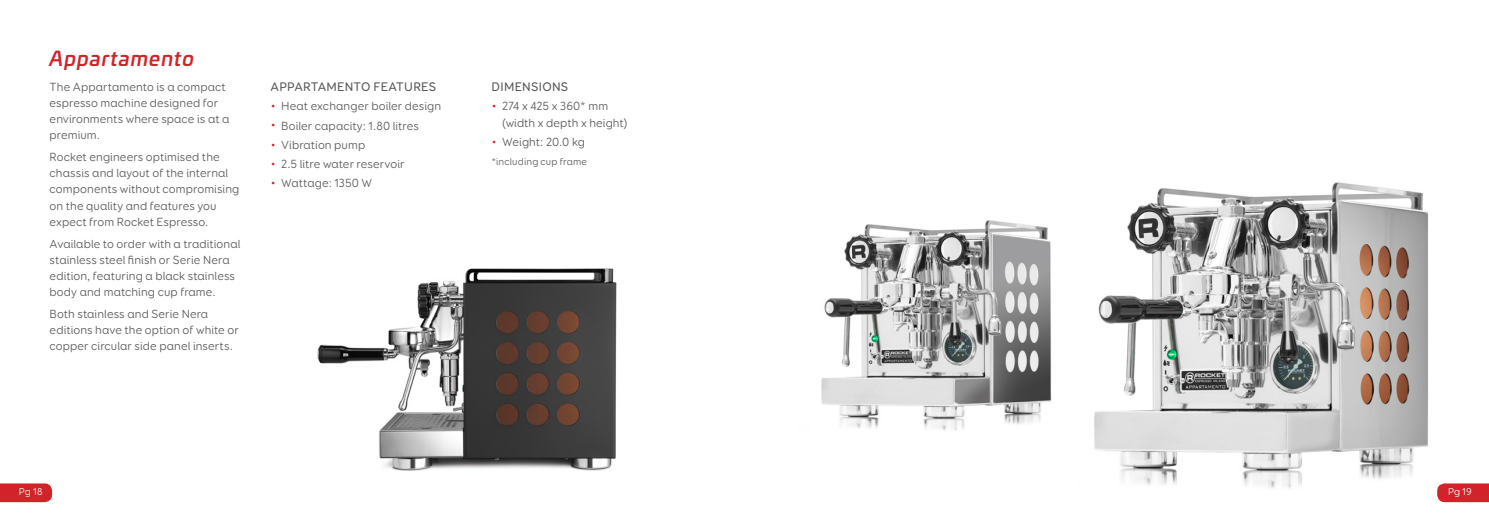
<style>
.page{position:relative;width:1489px;height:525px;background:#fff}
.page>*{position:absolute;margin:0;border:0;box-sizing:border-box;transform-origin:0 0}
.t1{font:italic 500 20px "Univia Pro";letter-spacing:.05em;color:#d2232a}
.t2{font:500 12.5px "Booster Next FY";letter-spacing:.02em;color:#58595b}
.t3{font:11.88px/16.2px "Booster Next FY";letter-spacing:.005em;color:#58595b}
.t4{font:10px "Booster Next FY";letter-spacing:.015em;color:#58595b}
.t5{font:10px "Booster Next FY";letter-spacing:.005em;color:#fff}
.s1{color:#d2232a}
</style>
<div class="page">
<svg style="left:0;top:483px;width:52px;height:19px"></svg>
<img style="left:1094px;top:182px;width:334px;height:307px">
<img style="left:821px;top:220px;width:231px;height:211px">
<svg style="left:1437px;top:483px;width:51px;height:19px"></svg>
<img style="left:317px;top:268px;width:300px;height:203px">
<h1 class="t1" style="left:50px;top:43px;width:146px">Appartamento</h1>
<p class="t3" style="left:50px;top:78px;width:181px">The Appartamento is a compact espresso machine designed for environments where space is at a premium.</p>
<p class="t3" style="left:50px;top:148px;width:191px">Rocket engineers optimised the chassis and layout of the internal components without compromising on the quality and features you expect from Rocket Espresso.</p>
<p class="t3" style="left:50px;top:235px;width:192px">Available to order with a traditional stainless steel finish or Serie Nera edition, featuring a black stainless body and matching cup frame.</p>
<p class="t3" style="left:50px;top:305px;width:191px">Both stainless and Serie Nera editions have the option of white or copper circular side panel inserts.</p>
<p class="t2" style="left:270px;top:79px;width:167px">APPARTAMENTO FEATURES</p>
<p class="t3" style="left:270px;top:98px;width:172px"><span class="s1">•</span> Heat exchanger boiler design</p>
<p class="t3" style="left:270px;top:117px;width:150px"><span class="s1">•</span> Boiler capacity: 1.80 litres</p>
<p class="t3" style="left:270px;top:136px;width:96px"><span class="s1">•</span> Vibration pump</p>
<p class="t3" style="left:270px;top:156px;width:135px"><span class="s1">•</span> 2.5 litre water reservoir</p>
<p class="t3" style="left:270px;top:175px;width:103px"><span class="s1">•</span> Wattage: 1350 W</p>
<p class="t2" style="left:491px;top:79px;width:78px">DIMENSIONS</p>
<p class="t3" style="left:502px;top:98px;width:127px;text-indent:-11px"><span class="s1">•</span> 274 x 425 x 360* mm (width x depth x height)</p>
<p class="t3" style="left:491px;top:133px;width:95px"><span class="s1">•</span> Weight: 20.0 kg</p>
<p class="t4" style="left:491px;top:155px;width:97px">*including cup frame</p>
<p class="t5" style="left:19px;top:485px;width:25px">Pg 18</p>
<p class="t5" style="left:1447px;top:485px;width:25px">Pg 19</p>
</div>
